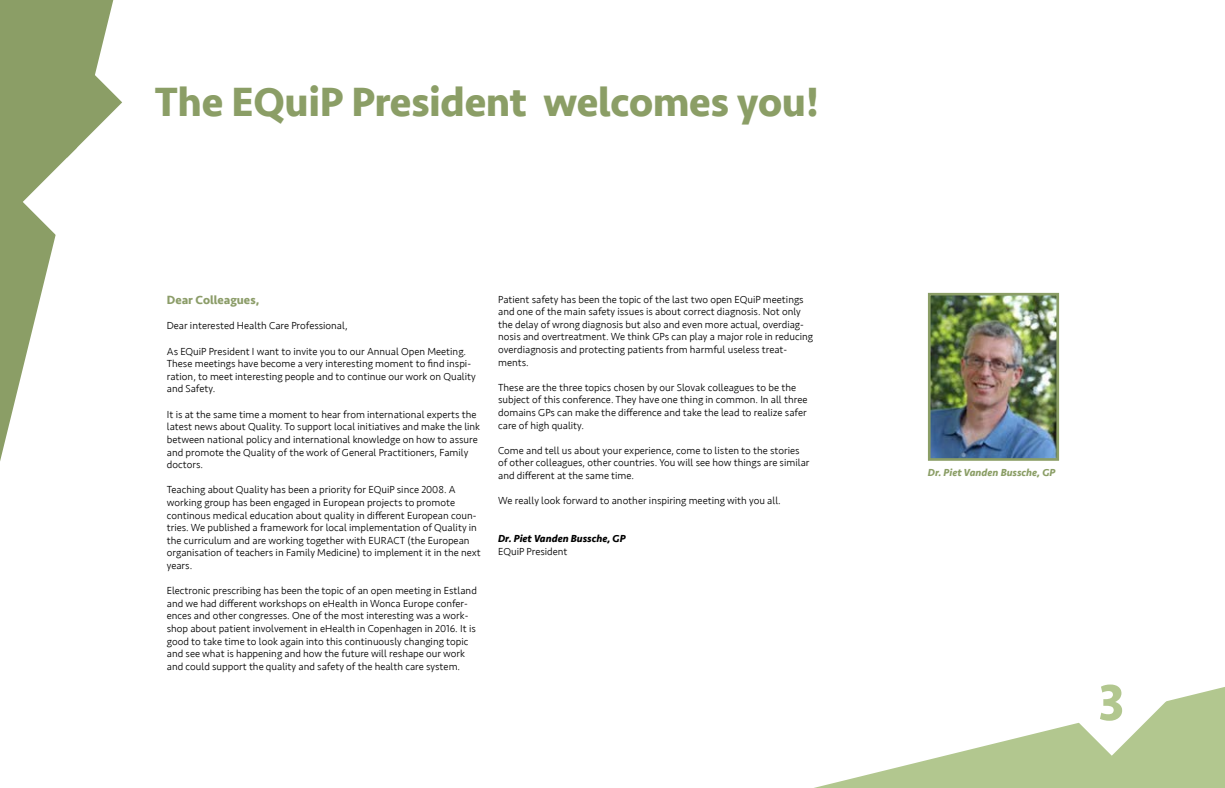
<style>
.page{position:relative;width:1225px;height:788px;background:#fff}
.page>*{position:absolute;margin:0;border:0;box-sizing:border-box;transform-origin:0 0}
.t1{font:700 52.5px "Seravek";color:#b2c78f}
.t2{font:700 42px "Seravek";letter-spacing:-.01em;color:#8b9e66}
.t3{font:700 12.25px "Seravek";color:#8c9d69}
.t4{font:300 10.5px/12.6px "Seravek";color:#000}
.t5{font:italic 700 10.5px "Seravek";color:#000}
.t6{font:italic 700 10.5px "Seravek";color:#8b9e66}
</style>
<div class="page">
<svg style="left:0;top:0;width:113px;height:461px"></svg>
<svg style="left:12px;top:47px;width:110px;height:210px"></svg>
<svg style="left:814px;top:687px;width:411px;height:101px"></svg>
<svg style="left:1057px;top:687px;width:110px;height:68px"></svg>
<img style="left:932px;top:297px;width:123px;height:160px">
<div style="left:928px;top:293px;width:131px;height:168px;border:3px solid #8b9e66"></div>
<h2 class="t2" style="left:155px;top:68px;width:666px">The EQuiP President welcomes you!</h2>
<p class="t3" style="left:167px;top:290px;width:94px">Dear Colleagues,</p>
<p class="t4" style="left:167px;top:320px;width:182px">Dear interested Health Care Professional,</p>
<p class="t4" style="left:167px;top:345px;width:311px">As EQuiP President I want to invite you to our Annual Open Meeting.<br>These meetings have become a very interesting moment to find inspi&shy;ration, to meet interesting people and to continue our work on Quality and Safety.</p>
<p class="t4" style="left:167px;top:408px;width:315px">It is at the same time a moment to hear from international experts the latest news about Quality. To support local initiatives and make the link between national policy and international knowledge on how to assure and promote the Quality of the work of General Practitioners, Family doctors.</p>
<p class="t4" style="left:167px;top:483px;width:315px">Teaching about Quality has been a priority for EQuiP since 2008. A working group has been engaged in European projects to promote continous medical education about quality in different European coun&shy;tries. We published a framework for local implementation of Quality in the curriculum and are working together with EURACT (the European organisation of teachers in Family Medicine) to implement it in the next years.</p>
<p class="t4" style="left:167px;top:584px;width:312px">Electronic prescribing has been the topic of an open meeting in Estland and we had different workshops on eHealth in Wonca Europe confer&shy;ences and other congresses. One of the most interesting was a work&shy;shop about patient involvement in eHealth in Copenhagen in 2016. It is good to take time to look again into this continuously changing topic and see what is happening and how the future will reshape our work and could support the quality and safety of the health care system.</p>
<p class="t4" style="left:498px;top:293px;width:316px">Patient safety has been the topic of the last two open EQuiP meetings and one of the main safety issues is about correct diagnosis. Not only the delay of wrong diagnosis but also and even more actual, overdiag&shy;nosis and overtreatment. We think GPs can play a major role in reducing overdiagnosis and protecting patients from harmful useless treat&shy;ments.</p>
<p class="t4" style="left:498px;top:381px;width:311px">These are the three topics chosen by our Slovak colleagues to be the subject of this conference. They have one thing in common. In all three domains GPs can make the difference and take the lead to realize safer care of high quality.</p>
<p class="t4" style="left:498px;top:444px;width:313px">Come and tell us about your experience, come to listen to the stories of other colleagues, other countries. You will see how things are similar and different at the same time.</p>
<p class="t4" style="left:498px;top:494px;width:284px">We really look forward to another inspiring meeting with you all.</p>
<p class="t5" style="left:498px;top:530px;width:129px">Dr. Piet Vanden Bussche, GP</p>
<p class="t4" style="left:498px;top:545px;width:71px">EQuiP President</p>
<p class="t6" style="left:928px;top:464px;width:129px">Dr. Piet Vanden Bussche, GP</p>
<h1 class="t1" style="left:1098px;top:660px;width:27px">3</h1>
</div>
